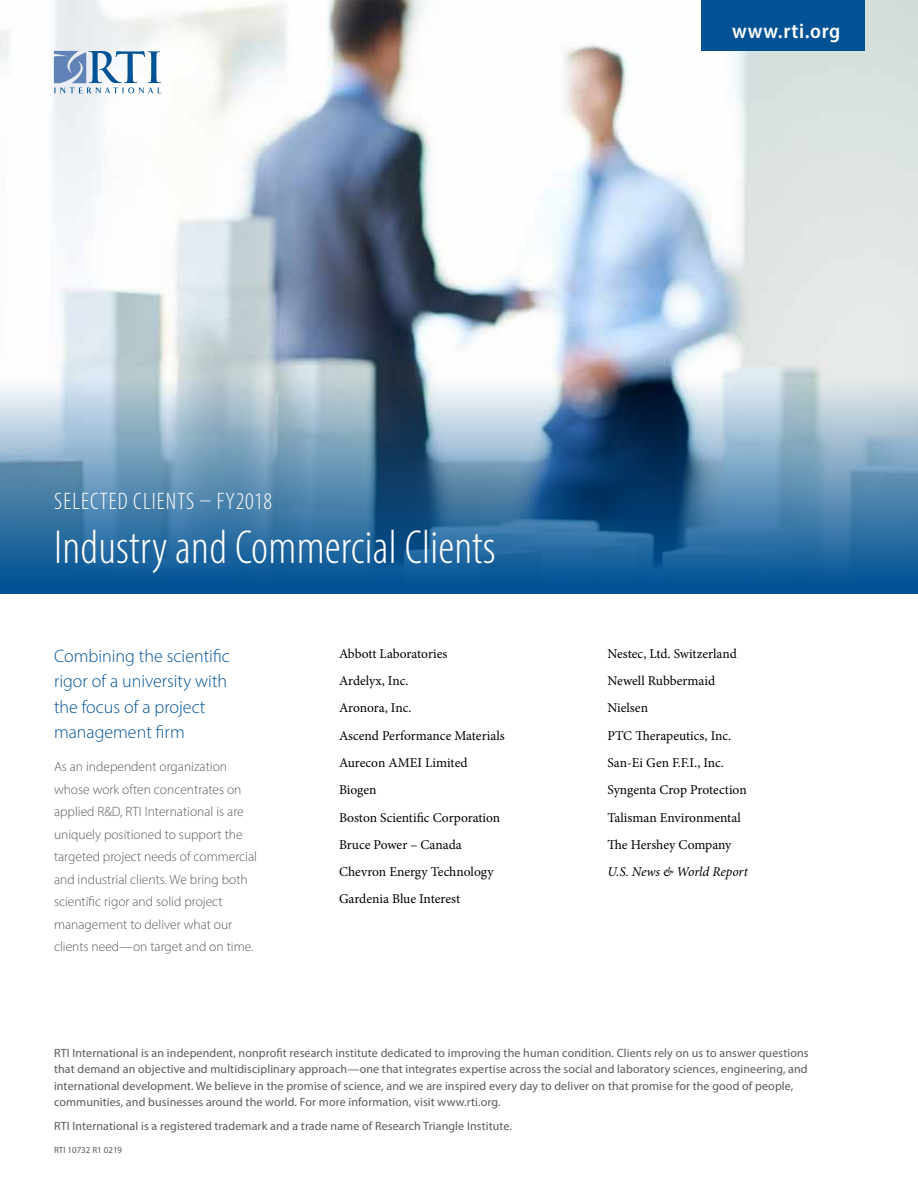
<style>
.page{position:relative;width:918px;height:1188px;background:#fff}
.page>*{position:absolute;margin:0;border:0;box-sizing:border-box;transform-origin:0 0}
.t1{font:300 condensed 48px "Myriad Pro";letter-spacing:.005em;color:#fff}
.t2{font:300 condensed 24px "Myriad Pro";letter-spacing:.045em;color:#fff}
.t3{font:600 semi-condensed 21px "Myriad Pro";letter-spacing:.04em;color:#fff}
.t4{font:300 18px/25.5px "Myriad Pro";color:#005295}
.t5{font:13.5px/27.3px "Minion Pro";letter-spacing:-.005em;color:#000}
.t6{font:300 13.5px/22.5px "Myriad Pro";color:#58595b}
.t7{font:italic 13.5px "Minion Pro";letter-spacing:-.005em;color:#000}
.t8{font:12px/16.5px "Myriad Pro";letter-spacing:.01em;color:#58595b}
.t9{font:9px "Myriad Pro";color:#58595b}
</style>
<div class="page">
<img style="left:0;top:0;width:918px;height:340px">
<svg style="left:0;top:340px;width:918px;height:254px;background:#6690b1"></svg>
<div style="left:701px;top:0;width:163px;height:51px;background:#005295"></div>
<svg style="left:54px;top:51px;width:107px;height:43px"></svg>
<h3 class="t3" style="left:732px;top:18px;width:110px">www.rti.org</h3>
<h2 class="t2" style="left:54px;top:487px;width:219px">SELECTED CLIENTS – FY2018</h2>
<h1 class="t1" style="left:54px;top:519px;width:443px">Industry and Commercial Clients</h1>
<h3 class="t4" style="left:54px;top:643px;width:177px">Combining the scientific rigor of a university with the focus of a project management firm</h3>
<p class="t6" style="left:54px;top:755px;width:205px">As an independent organization whose work often concentrates on applied R&amp;D, RTI International is are uniquely positioned to support the targeted project needs of commercial and industrial clients. We bring both scientific rigor and solid project management to deliver what our clients need—on target and on time.</p>
<p class="t5" style="left:339px;top:640px;width:167px">Abbott Laboratories<br>Ardelyx, Inc.<br>Aronora, Inc.<br>Ascend Performance Materials<br>Aurecon AMEI Limited<br>Biogen<br>Boston Scientific Corporation<br>Bruce Power – Canada<br>Chevron Energy Technology<br>Gardenia Blue Interest</p>
<p class="t5" style="left:608px;top:640px;width:141px">Nestec, Ltd. Switzerland<br>Newell Rubbermaid<br>Nielsen<br>PTC Therapeutics, Inc.<br>San-Ei Gen F.F.I., Inc.<br>Syngenta Crop Protection<br>Talisman Environmental<br>The Hershey Company</p>
<p class="t7" style="left:608px;top:863px;width:142px">U.S. News &amp; World Report</p>
<p class="t8" style="left:54px;top:1044px;width:756px">RTI International is an independent, nonprofit research institute dedicated to improving the human condition. Clients rely on us to answer questions that demand an objective and multidisciplinary approach—one that integrates expertise across the social and laboratory sciences, engineering, and international development. We believe in the promise of science, and we are inspired every day to deliver on that promise for the good of people, communities, and businesses around the world. For more information, visit www.rti.org.</p>
<p class="t8" style="left:54px;top:1117px;width:460px">RTI International is a registered trademark and a trade name of Research Triangle Institute.</p>
<p class="t9" style="left:54px;top:1144px;width:70px">RTI 10732 R1 0219</p>
</div>
